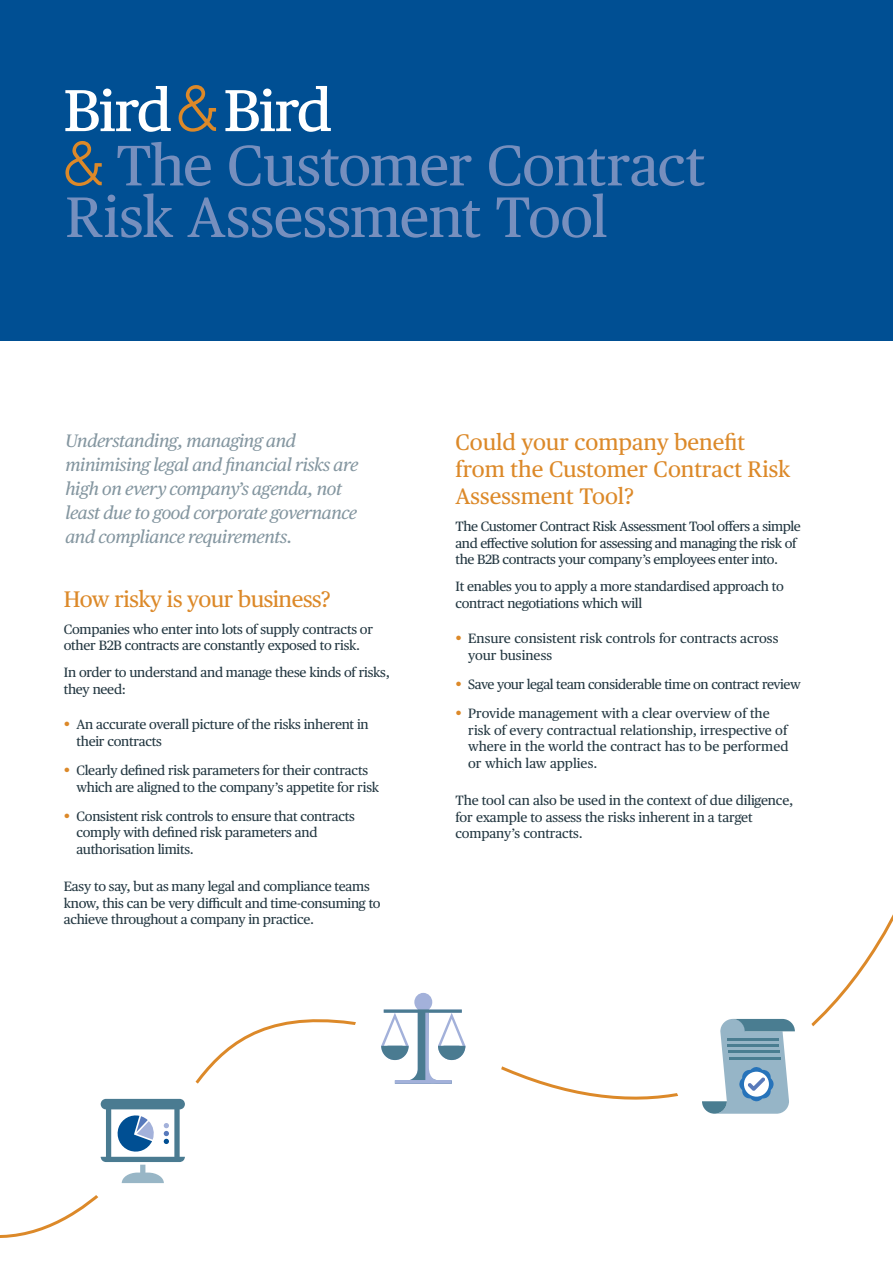
<style>
.page{position:relative;width:893px;height:1263px;background:#fff}
.page>*{position:absolute;margin:0;border:0;box-sizing:border-box;transform-origin:0 0}
.t1{font:57px/51.6px "Publico Text";letter-spacing:-.01em;color:#768fbe}
.t2{font:22.5px/27px "Publico Text";color:#dc8929}
.t3{font:22.5px "Publico Text";letter-spacing:-.02em;color:#dc8929}
.t4{font:italic 18px/24px "Publico Text";letter-spacing:-.02em;color:#8496a0}
.t5{font:13.5px/16.5px "Publico Text";letter-spacing:-.02em;color:#243842}
.t6{font:13.5px/16.5px "Publico Text";color:#243842}
.s1{font-family:"Bird and Bird Ampersand";color:#dc8929}
.s2{font-size:15px;color:#dc8929}
</style>
<div class="page">
<div style="left:0;top:0;width:893px;height:340px;background:#004f93"></div>
<svg style="left:178px;top:85px;width:38px;height:47px"></svg>
<svg style="left:65px;top:86px;width:106px;height:46px"></svg>
<svg style="left:225px;top:86px;width:106px;height:46px"></svg>
<svg style="left:0;top:914px;width:893px;height:324px"></svg>
<div style="left:672px;top:992px;width:153px;height:149px;background:#fff;border-radius:50%"></div>
<div style="left:352px;top:971px;width:153px;height:150px;background:#fff;border-radius:50%"></div>
<svg style="left:381px;top:993px;width:84px;height:91px"></svg>
<div style="left:72px;top:1066px;width:153px;height:150px;background:#fff;border-radius:50%"></div>
<svg style="left:101px;top:1099px;width:84px;height:84px"></svg>
<svg style="left:702px;top:1019px;width:93px;height:95px"></svg>
<h1 class="t1" style="left:65px;top:136px;width:641px"><span class="s1">&amp;</span> The Customer Contract<br>Risk Assessment Tool</h1>
<h3 class="t4" style="left:65px;top:427px;width:294px">Understanding, managing and minimising legal and financial risks are high on every company’s agenda, not least due to good corporate governance and compliance requirements.</h3>
<h2 class="t3" style="left:64px;top:582px;width:269px">How risky is your business?</h2>
<p class="t5" style="left:64px;top:620px;width:311px">Companies who enter into lots of supply contracts or other B2B contracts are constantly exposed to risk.</p>
<p class="t5" style="left:64px;top:663px;width:328px">In order to understand and manage these kinds of risks, they need:</p>
<p class="t5" style="left:77px;top:716px;width:294px;text-indent:-13px"><span class="s2">•</span> An accurate overall picture of the risks inherent in their contracts</p>
<p class="t5" style="left:77px;top:761px;width:304px;text-indent:-13px"><span class="s2">•</span> Clearly defined risk parameters for their contracts which are aligned to the company’s appetite for risk</p>
<p class="t5" style="left:77px;top:807px;width:280px;text-indent:-13px"><span class="s2">•</span> Consistent risk controls to ensure that contracts comply with defined risk parameters and authorisation limits.</p>
<p class="t5" style="left:64px;top:877px;width:318px">Easy to say, but as many legal and compliance teams know, this can be very difficult and time-consuming to achieve throughout a company in practice.</p>
<h2 class="t2" style="left:455px;top:427px;width:336px">Could your company benefit from the Customer Contract Risk<br>Assessment Tool?</h2>
<p class="t5" style="left:455px;top:517px;width:347px">The Customer Contract Risk Assessment Tool offers a simple and effective solution for assessing and managing the risk of the B2B contracts your company’s employees enter into.</p>
<p class="t5" style="left:455px;top:577px;width:330px">It enables you to apply a more standardised approach to contract negotiations which will</p>
<p class="t6" style="left:468px;top:630px;width:312px;text-indent:-13px"><span class="s2">•</span> Ensure consistent risk controls for contracts across your business</p>
<p class="t5" style="left:455px;top:675px;width:347px"><span class="s2">•</span> Save your legal team considerable time on contract review</p>
<p class="t6" style="left:468px;top:705px;width:322px;text-indent:-13px"><span class="s2">•</span> Provide management with a clear overview of the risk of every contractual relationship, irrespective of where in the world the contract has to be performed or which law applies.</p>
<p class="t5" style="left:455px;top:791px;width:339px">The tool can also be used in the context of due diligence, for example to assess the risks inherent in a target company’s contracts.</p>
</div>
